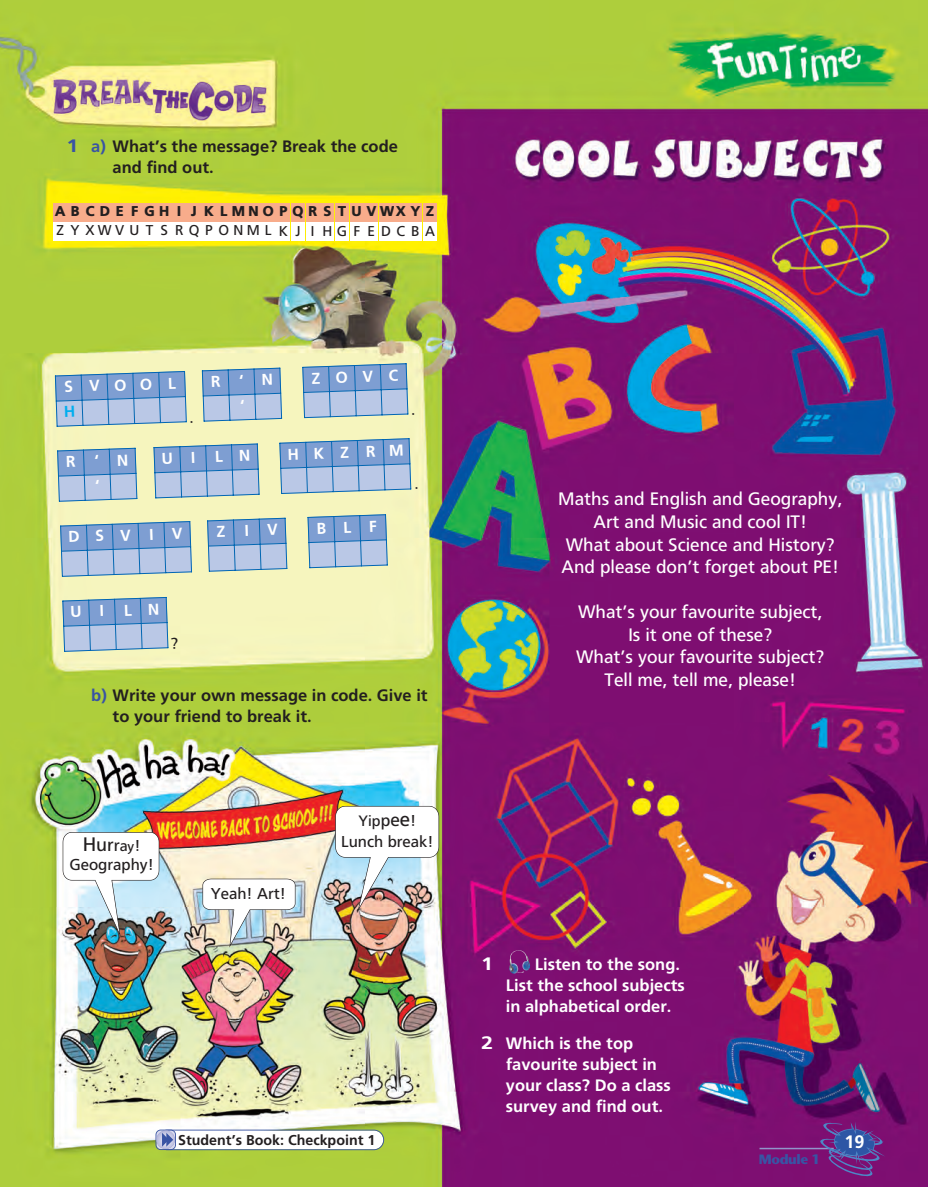
<style>
.page{position:relative;width:928px;height:1187px;background:#fff}
.page>*{position:absolute;margin:0;border:0;box-sizing:border-box;transform-origin:0 0}
.t1{font:19.5px "PF Catalog";color:#231f20}
.t2{font:18px/22.5px "PF Catalog";color:#fff;text-align:center}
.t3{font:700 18px "PF Catalog";color:#fff}
.t4{font:700 18px "PF Catalog";color:#fff;scale:1.2 1}
.t5{font:700 16.5px/21px "PF Catalog";color:#fff}
.t6{font:700 16.5px/21px "PF Catalog";color:#231f20}
.t7{font:15.75px "PF Catalog";color:#231f20}
.t8{font:700 15.75px/25.2px "PF Catalog";color:#fff;text-align:center}
.t9{font:15px "PF Catalog";color:#231f20}
.t10{font:900 14.25px/19.4px "PF Catalog";letter-spacing:.335em;color:#231f20}
.t11{font:700 14.25px "PF Catalog";color:#231f20}
.t12{font:700 13.5px "Stone Sans Std";letter-spacing:-.03em;color:#3954a4}
.s1{font-size:18px;color:#3954a4}
.s2{color:#3954a4}
.s3{font-weight:400}
.s4{color:#00aeef}
.s5{font-size:18.75px}
.s6{font-size:18px}
.s7{font-size:16.5px}
.s8{font-size:15px}
.s9{font-size:13.5px}
.s10{font-size:15.75px}
.s11{font-size:19.5px}
</style>
<div class="page">
<img style="left:0;top:0;width:928px;height:1186px">
<img style="left:335px;top:805px;width:104px;height:106px">
<hr style="left:760px;top:1147px;width:74px;height:1px;background:#9195ca">
<svg style="left:820px;top:1121px;width:65px;height:54px;background:#64318a"></svg>
<img style="left:509px;top:958px;width:15px;height:15px">
<div style="left:53px;top:203px;width:14px;height:19px;background:#f8ac8b"></div>
<div style="left:68px;top:203px;width:14px;height:19px;background:#f8ac8b"></div>
<div style="left:83px;top:203px;width:14px;height:19px;background:#f8ac8b"></div>
<div style="left:98px;top:203px;width:14px;height:19px;background:#f8ac8b"></div>
<div style="left:113px;top:203px;width:14px;height:19px;background:#f8ac8b"></div>
<div style="left:128px;top:203px;width:14px;height:19px;background:#f8ac8b"></div>
<div style="left:142px;top:203px;width:15px;height:19px;background:#f8ac8b"></div>
<div style="left:157px;top:203px;width:14px;height:19px;background:#f8ac8b"></div>
<div style="left:172px;top:203px;width:14px;height:19px;background:#f8ac8b"></div>
<div style="left:187px;top:203px;width:14px;height:19px;background:#f8ac8b"></div>
<div style="left:202px;top:203px;width:14px;height:19px;background:#f8ac8b"></div>
<div style="left:217px;top:203px;width:14px;height:19px;background:#f8ac8b"></div>
<div style="left:232px;top:203px;width:14px;height:19px;background:#f8ac8b"></div>
<div style="left:246px;top:203px;width:14px;height:19px;background:#f8ac8b"></div>
<div style="left:261px;top:203px;width:14px;height:19px;background:#f8ac8b"></div>
<div style="left:276px;top:203px;width:14px;height:19px;background:#f8ac8b"></div>
<div style="left:291px;top:203px;width:14px;height:19px;background:#f8ac8b"></div>
<div style="left:306px;top:203px;width:14px;height:19px;background:#f8ac8b"></div>
<div style="left:320px;top:203px;width:14px;height:19px;background:#f8ac8b"></div>
<div style="left:335px;top:203px;width:14px;height:19px;background:#f8ac8b"></div>
<div style="left:350px;top:203px;width:14px;height:19px;background:#f8ac8b"></div>
<div style="left:364px;top:203px;width:14px;height:19px;background:#f8ac8b"></div>
<div style="left:379px;top:203px;width:16px;height:19px;background:#f8ac8b"></div>
<div style="left:394px;top:203px;width:14px;height:19px;background:#f8ac8b"></div>
<div style="left:409px;top:203px;width:13px;height:19px;background:#f8ac8b"></div>
<div style="left:423px;top:203px;width:14px;height:19px;background:#f8ac8b"></div>
<div style="left:53px;top:222px;width:14px;height:19px;background:#fff"></div>
<div style="left:68px;top:222px;width:14px;height:19px;background:#fff"></div>
<div style="left:83px;top:222px;width:14px;height:19px;background:#fff"></div>
<div style="left:98px;top:222px;width:14px;height:19px;background:#fff"></div>
<div style="left:113px;top:222px;width:14px;height:19px;background:#fff"></div>
<div style="left:128px;top:222px;width:14px;height:19px;background:#fff"></div>
<div style="left:142px;top:222px;width:15px;height:19px;background:#fff"></div>
<div style="left:157px;top:222px;width:14px;height:19px;background:#fff"></div>
<div style="left:172px;top:222px;width:14px;height:19px;background:#fff"></div>
<div style="left:187px;top:222px;width:14px;height:19px;background:#fff"></div>
<div style="left:202px;top:222px;width:14px;height:19px;background:#fff"></div>
<div style="left:217px;top:222px;width:14px;height:19px;background:#fff"></div>
<div style="left:232px;top:222px;width:14px;height:19px;background:#fff"></div>
<div style="left:246px;top:222px;width:14px;height:19px;background:#fff"></div>
<div style="left:261px;top:222px;width:14px;height:19px;background:#fff"></div>
<div style="left:276px;top:222px;width:14px;height:19px;background:#fff"></div>
<div style="left:291px;top:222px;width:14px;height:19px;background:#fff"></div>
<div style="left:306px;top:222px;width:14px;height:19px;background:#fff"></div>
<div style="left:320px;top:222px;width:14px;height:19px;background:#fff"></div>
<div style="left:335px;top:222px;width:14px;height:19px;background:#fff"></div>
<div style="left:350px;top:222px;width:14px;height:19px;background:#fff"></div>
<div style="left:364px;top:222px;width:14px;height:19px;background:#fff"></div>
<div style="left:379px;top:222px;width:14px;height:19px;background:#fff"></div>
<div style="left:394px;top:222px;width:14px;height:19px;background:#fff"></div>
<div style="left:409px;top:222px;width:13px;height:19px;background:#fff"></div>
<div style="left:423px;top:222px;width:14px;height:19px;background:#fff"></div>
<svg style="left:56px;top:447px;width:82px;height:55px;background:#96b2d4"></svg>
<svg style="left:201px;top:367px;width:82px;height:55px;background:#95b2d4"></svg>
<svg style="left:59px;top:520px;width:134px;height:57px;background:#98b3d4"></svg>
<svg style="left:63px;top:831px;width:96px;height:106px"></svg>
<img style="left:202px;top:878px;width:93px;height:69px">
<svg style="left:156px;top:1129px;width:228px;height:20px"></svg>
<svg style="left:153px;top:443px;width:107px;height:56px;background:#96b2d5"></svg>
<svg style="left:307px;top:513px;width:81px;height:55px;background:#94b1d5"></svg>
<svg style="left:206px;top:517px;width:82px;height:55px;background:#96b2d4"></svg>
<svg style="left:54px;top:370px;width:139px;height:57px;background:#9cb6d3"></svg>
<svg style="left:302px;top:362px;width:112px;height:56px;background:#9ab5d4"></svg>
<svg style="left:279px;top:437px;width:139px;height:57px;background:#9cb6d3"></svg>
<svg style="left:62px;top:596px;width:116px;height:56px;background:#9db7d3"></svg>
<p class="t6" style="left:113px;top:137px;width:287px;text-indent:-46px"><span class="s1">1</span> <span class="s2">a)</span> What’s the message? Break the code and find out.</p>
<p class="t10" style="left:55px;top:202px;width:382px">ABCDE FGH I J KLMNOPQRSTUVWXYZ<br><span class="s3">ZYXWVUT SRQPONMLK J I HGF EDCBA</span></p>
<p class="t8" style="left:63px;top:375px;width:115px;text-align:left;rotate:-2deg">SVOOL<br><span class="s4">H</span></p>
<p class="t8" style="left:66px;top:450px;width:64px;rotate:-2deg">R‘N ‘</p>
<p class="t8" style="left:68px;top:525px;width:116px;rotate:-2deg">DSVIV</p>
<p class="t8" style="left:210px;top:370px;width:64px;rotate:-2deg">R‘N ‘</p>
<p class="t8" style="left:311px;top:367px;width:88px;rotate:-2deg">ZOVC</p>
<p class="t8" style="left:287px;top:442px;width:118px;rotate:-2deg">HKZRM</p>
<p class="t6" style="left:113px;top:685px;width:317px;text-indent:-21px"><span class="s2">b)</span> Write your own message in code. Give it to your friend to break it.</p>
<p class="t1" style="left:83px;top:836px;width:59px">H<span class="s5">u</span><span class="s6">r</span><span class="s7">r</span><span class="s8">a</span><span class="s9">y</span><span class="s10">!</span></p>
<p class="t7" style="left:69px;top:858px;width:86px">Geography!</p>
<p class="t7" style="left:211px;top:887px;width:77px">Yeah! Art!</p>
<p class="t9" style="left:359px;top:814px;width:59px">Yip<span class="s7">p</span><span class="s6">e</span><span class="s11">e</span><span class="s10">!</span></p>
<p class="t7" style="left:341px;top:834px;width:94px">Lunch break!</p>
<p class="t11" style="left:178px;top:1134px;width:199px">Student’s Book: Checkpoint 1</p>
<p class="t2" style="left:558px;top:489px;width:286px">Maths and English and Geography,<br>Art and Music and cool IT!<br>What about Science and History?<br>And please don’t forget about PE!</p>
<p class="t2" style="left:576px;top:602px;width:250px">What’s your favourite subject,<br>Is it one of these?<br>What’s your favourite subject?<br>Tell me, tell me, please!</p>
<p class="t4" style="left:481px;top:956px;width:12px">1</p>
<p class="t5" style="left:506px;top:954px;width:181px;text-indent:29px">Listen to the song.<br>List the school subjects in alphabetical order.</p>
<p class="t5" style="left:506px;top:1034px;width:167px;text-indent:-25px"><span class="s6">2</span> Which is the top favourite subject in your class? Do a class survey and find out.</p>
<p class="t12" style="left:759px;top:1150px;width:63px">Module 1</p>
<p class="t3" style="left:845px;top:1133px;width:22px">19</p>
</div>
